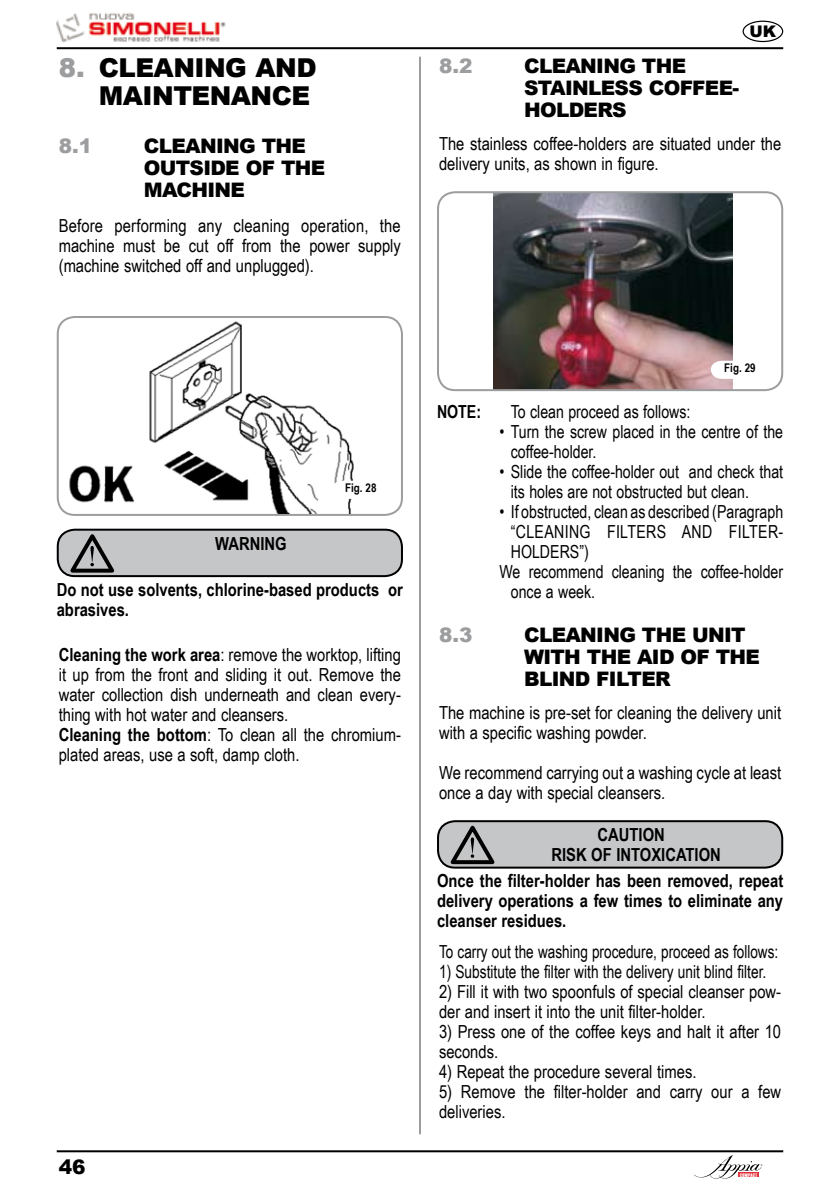
<style>
.page{position:relative;width:840px;height:1191px;background:#fff}
.page>*{position:absolute;margin:0;border:0;box-sizing:border-box;transform-origin:0 0}
.t1{font:900 26px/28px "Arial";letter-spacing:-.02em;color:#000;text-align:right}
.t2{font:900 20px/22px "Arial";letter-spacing:-.035em;color:#000}
.t3{font:900 20px "Arial";color:#9c9d9f}
.t4{font:18px/20px "Arial Narrow";color:#000}
.t5{font:18px/20px "Arial Narrow";color:#000;scale:.96 1}
.t6{font:700 18px/20px "Arial Narrow";color:#000}
.t7{font:18px "Arial Narrow";color:#000;scale:.93 1}
.t8{font:18px "Arial Narrow";color:#000;scale:.92 1}
.t9{font:18px "Arial Narrow";letter-spacing:.02em;color:#000;scale:.96 1}
.t10{font:700 18px "Arial Narrow";color:#000;scale:.96 1}
.t11{font:900 16px "Arial";color:#000}
.t12{font:700 12px "Arial Narrow";color:#000}
.t13{font:5.2px "Haettenschweiler";letter-spacing:.08em;color:#fff}
.s1{color:#9c9d9f}
.s2{font-weight:700}
</style>
<div class="page">
<img style="left:58px;top:317px;width:344px;height:198px;border-radius:17px">
<div style="left:57px;top:316px;width:346px;height:200px;border:2px solid #9c9d9f;border-radius:17px"></div>
<svg style="left:331px;top:481px;width:60px;height:18px"></svg>
<img style="left:493px;top:194px;width:238px;height:194px">
<div style="left:437px;top:191px;width:345px;height:200px;border:2px solid #9c9d9f;border-radius:17px"></div>
<svg style="left:710px;top:361px;width:23px;height:18px"></svg>
<hr style="left:57px;top:47px;width:725px;height:2px;background:#000">
<img style="left:57px;top:12px;width:169px;height:31px">
<hr style="left:57px;top:1150px;width:725px;height:2px;background:#000">
<hr style="left:419px;top:57px;width:2px;height:1077px;background:#9c9d9f">
<div style="left:742px;top:21px;width:40px;height:21px;border:1px solid #000;border-radius:50%"></div>
<svg style="left:694px;top:1155px;width:68px;height:23px"></svg>
<div style="left:738px;top:1172px;width:20px;height:5px;background:#e42e37"></div>
<div style="left:58px;top:529px;width:344px;height:47px;background:#c5c6c8;border-radius:17px"></div>
<div style="left:57px;top:528px;width:346px;height:49px;border:2px solid #000;border-radius:17px"></div>
<svg style="left:67px;top:531px;width:48px;height:43px"></svg>
<div style="left:438px;top:821px;width:343px;height:46px;background:#c5c6c8;border-radius:17px"></div>
<div style="left:437px;top:820px;width:345px;height:48px;border:2px solid #000;border-radius:17px"></div>
<svg style="left:447px;top:822px;width:51px;height:44px"></svg>
<p class="t1" style="left:59px;top:53px;width:259px"><span class="s1">8.</span> CLEANING AND<br>MAINTENANCE</p>
<p class="t3" style="left:59px;top:131px;width:35px">8.1</p>
<p class="t2" style="left:144px;top:134px;width:183px">CLEANING THE<br>OUTSIDE OF THE<br>MACHINE</p>
<p class="t4" style="left:59px;top:215px;width:343px;text-align:justify">Before performing any cleaning operation, the machine must be cut off from the power supply (machine switched off and unplugged).</p>
<p class="t11" style="left:749px;top:19px;width:28px">UK</p>
<p class="t3" style="left:439px;top:51px;width:35px">8.2</p>
<p class="t2" style="left:524px;top:54px;width:216px">CLEANING THE<br>STAINLESS COFFEE-<br>HOLDERS</p>
<p class="t4" style="left:439px;top:133px;width:343px">The stainless coffee-holders are situated under the delivery units, as shown in figure.</p>
<p class="t12" style="left:345px;top:479px;width:33px">Fig. 28</p>
<p class="t6" style="left:215px;top:532px;width:73px">WARNING</p>
<p class="t6" style="left:57px;top:578px;width:347px">Do not use solvents, chlorine-based products or abrasives.</p>
<p class="t4" style="left:59px;top:644px;width:343px"><span class="s2">Cleaning the work area</span>: remove the worktop, lifting it up from the front and sliding it out. Remove the water collection dish underneath and clean every&shy;thing with hot water and cleansers.<br><span class="s2">Cleaning the bottom</span>: To clean all the chromium&shy;plated areas, use a soft, damp cloth.</p>
<p class="t2" style="left:59px;top:1155px;width:28px">46</p>
<p class="t12" style="left:723px;top:359px;width:33px">Fig. 29</p>
<p class="t10" style="left:437px;top:398px;width:47px">NOTE:</p>
<p class="t5" style="left:510px;top:401px;width:189px">To clean proceed as follows:</p>
<p class="t5" style="left:510px;top:421px;width:285px;text-indent:-11px">• Turn the screw placed in the centre of the coffee-holder.</p>
<p class="t5" style="left:510px;top:461px;width:285px;text-indent:-11px">• Slide the coffee-holder out and check that its holes are not obstructed but clean.</p>
<p class="t5" style="left:499px;top:501px;width:297px">• If obstructed, clean as described (Paragraph</p>
<p class="t9" style="left:510px;top:518px;width:285px">“CLEANING FILTERS AND FILTER-</p>
<p class="t5" style="left:510px;top:541px;width:83px">HOLDERS”)</p>
<p class="t5" style="left:499px;top:561px;width:297px">We recommend cleaning the coffee-holder</p>
<p class="t5" style="left:510px;top:581px;width:89px">once a week.</p>
<p class="t3" style="left:439px;top:620px;width:35px">8.3</p>
<p class="t2" style="left:524px;top:623px;width:237px">CLEANING THE UNIT<br>WITH THE AID OF THE<br>BLIND FILTER</p>
<p class="t4" style="left:439px;top:702px;width:343px">The machine is pre-set for cleaning the delivery unit with a specific washing powder.</p>
<p class="t4" style="left:439px;top:762px;width:343px">We recommend carrying out a washing cycle at least once a day with special cleansers.</p>
<p class="t6" style="left:551px;top:824px;width:171px;text-align:center">CAUTION<br>RISK OF INTOXICATION</p>
<p class="t6" style="left:437px;top:870px;width:347px;text-align:justify">Once the filter-holder has been removed, repeat delivery operations a few times to eliminate any cleanser residues.</p>
<p class="t8" style="left:439px;top:938px;width:370px">To carry out the washing procedure, proceed as follows:</p>
<p class="t7" style="left:439px;top:958px;width:353px">1) Substitute the filter with the delivery unit blind filter.</p>
<p class="t4" style="left:439px;top:981px;width:343px">2) Fill it with two spoonfuls of special cleanser pow&shy;der and insert it into the unit filter-holder.</p>
<p class="t4" style="left:439px;top:1021px;width:343px">3) Press one of the coffee keys and halt it after 10 seconds.</p>
<p class="t4" style="left:439px;top:1061px;width:259px">4) Repeat the procedure several times.</p>
<p class="t4" style="left:439px;top:1081px;width:343px">5) Remove the filter-holder and carry our a few deliveries.</p>
<p class="t13" style="left:739px;top:1171px;width:19px">COMPACT</p>
</div>
